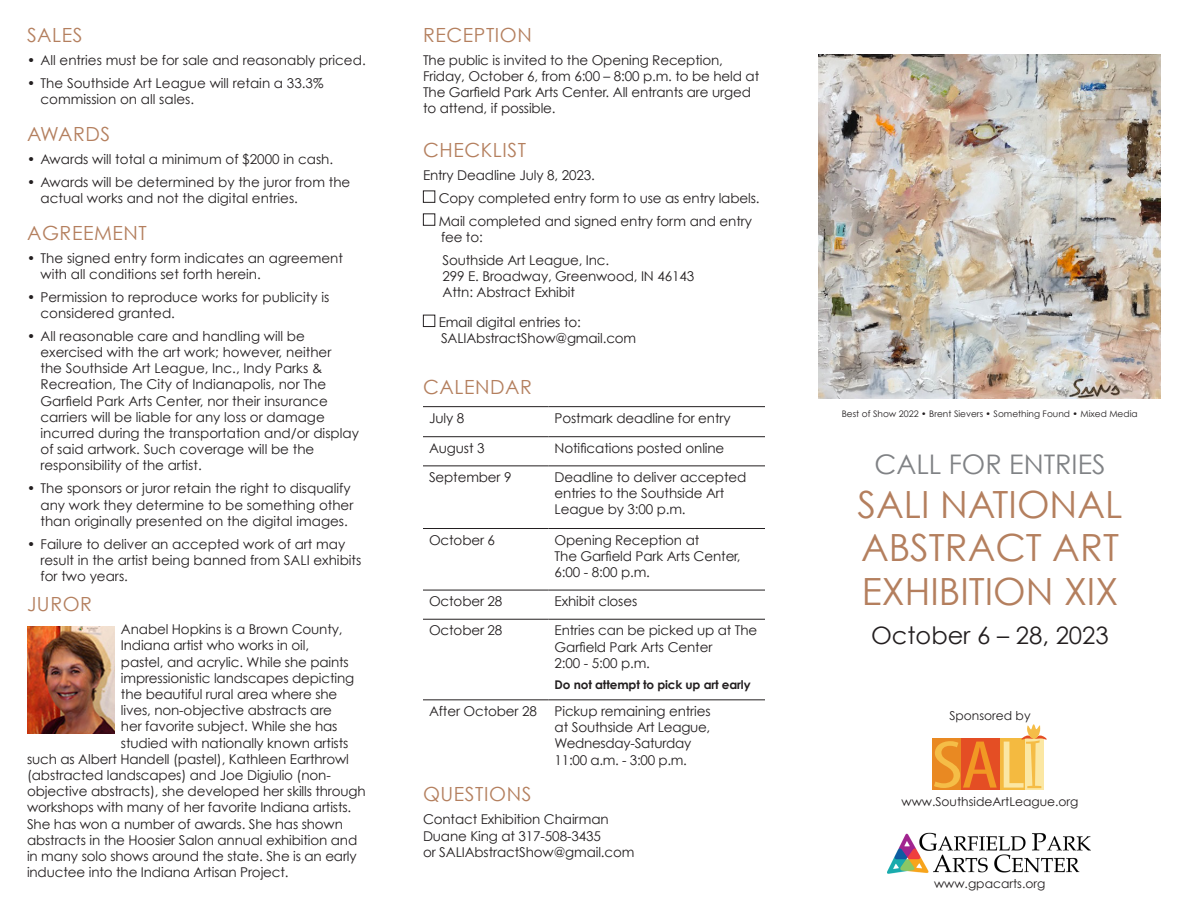
<style>
.page{position:relative;width:1188px;height:918px;background:#fff}
.page>*{position:absolute;margin:0;border:0;box-sizing:border-box;transform-origin:0 0}
.t1{font:37.5px/43.5px "Century Gothic";color:#b47f5e;text-align:justify}
.t2{font:27px "Century Gothic";color:#808285}
.t3{font:24px "Century Gothic";color:#231f20}
.t4{font:19.5px "Century Gothic";letter-spacing:.03em;color:#b47f5e}
.t5{font:13.5px/16.2px "Century Gothic";letter-spacing:-.01em;color:#231f20}
.t6{font:12.3px "Century Gothic";color:#231f20}
.t7{font:700 12px "Century Gothic";letter-spacing:-.01em;color:#231f20}
.t8{font:9px "Century Gothic";color:#231f20}
</style>
<div class="page">
<img style="left:819px;top:55px;width:341px;height:343px">
<div style="left:423px;top:191px;width:12px;height:12px;border:1px solid #231f20"></div>
<div style="left:423px;top:213px;width:12px;height:13px;border:1px solid #231f20"></div>
<div style="left:423px;top:315px;width:12px;height:12px;border:1px solid #231f20"></div>
<hr style="left:423px;top:406px;width:126px;height:1px;background:#231f20">
<hr style="left:549px;top:406px;width:216px;height:1px;background:#231f20">
<hr style="left:423px;top:436px;width:126px;height:1px;background:#231f20">
<hr style="left:549px;top:436px;width:216px;height:1px;background:#231f20">
<hr style="left:423px;top:465px;width:126px;height:1px;background:#231f20">
<hr style="left:549px;top:465px;width:216px;height:1px;background:#231f20">
<hr style="left:423px;top:528px;width:126px;height:1px;background:#231f20">
<hr style="left:549px;top:528px;width:216px;height:1px;background:#231f20">
<hr style="left:423px;top:590px;width:126px;height:1px;background:#231f20">
<hr style="left:549px;top:590px;width:216px;height:1px;background:#231f20">
<hr style="left:423px;top:619px;width:126px;height:1px;background:#231f20">
<hr style="left:549px;top:619px;width:216px;height:1px;background:#231f20">
<hr style="left:423px;top:699px;width:126px;height:1px;background:#231f20">
<hr style="left:549px;top:699px;width:216px;height:1px;background:#231f20">
<svg style="left:1025px;top:788px;width:18px;height:2px"></svg>
<div style="left:1000px;top:739px;width:25px;height:51px;background:linear-gradient(to bottom,#f4ba40,#f4ba40)"></div>
<div style="left:933px;top:739px;width:28px;height:51px;background:#e98922"></div>
<div style="left:961px;top:739px;width:39px;height:51px;background:#e44e24"></div>
<svg style="left:934px;top:741px;width:63px;height:47px"></svg>
<svg style="left:1004px;top:724px;width:43px;height:64px"></svg>
<img style="left:887px;top:832px;width:204px;height:42px">
<img style="left:27px;top:627px;width:87px;height:107px">
<p class="t4" style="left:27px;top:23px;width:57px">SALES</p>
<p class="t5" style="left:27px;top:51px;width:340px">• All entries must be for sale and reasonably priced.</p>
<p class="t5" style="left:40px;top:74px;width:285px;text-indent:-14px">• The Southside Art League will retain a 33.3% commission on all sales.</p>
<p class="t4" style="left:27px;top:122px;width:85px">AWARDS</p>
<p class="t5" style="left:27px;top:150px;width:308px">• Awards will total a minimum of $2000 in cash.</p>
<p class="t5" style="left:40px;top:173px;width:311px;text-indent:-14px">• Awards will be determined by the juror from the actual works and not the digital entries.</p>
<p class="t4" style="left:27px;top:221px;width:121px">AGREEMENT</p>
<p class="t5" style="left:40px;top:249px;width:304px;text-indent:-14px">• The signed entry form indicates an agreement with all conditions set forth herein.</p>
<p class="t5" style="left:40px;top:289px;width:290px;text-indent:-14px">• Permission to reproduce works for publicity is considered granted.</p>
<p class="t5" style="left:40px;top:328px;width:320px;text-indent:-14px">• All reasonable care and handling will be exercised with the art work; however, neither<br>the Southside Art League, Inc., Indy Parks &amp; Recreation, The City of Indianapolis, nor The Garfield Park Arts Center, nor their insurance carriers will be liable for any loss or damage incurred during the transportation and/or display of said artwork. Such coverage will be the responsibility of the artist.</p>
<p class="t5" style="left:40px;top:480px;width:314px;text-indent:-14px">• The sponsors or juror retain the right to disqualify any work they determine to be something other than originally presented on the digital images.</p>
<p class="t5" style="left:40px;top:536px;width:322px;text-indent:-14px">• Failure to deliver an accepted work of art may result in the artist being banned from SALI exhibits for two years.</p>
<p class="t4" style="left:27px;top:592px;width:67px">JUROR</p>
<p class="t5" style="left:121px;top:621px;width:223px">Anabel Hopkins is a Brown County,</p>
<p class="t5" style="left:121px;top:637px;width:190px">Indiana artist who works in oil,</p>
<p class="t5" style="left:121px;top:654px;width:229px">pastel, and acrylic. While she paints</p>
<p class="t5" style="left:121px;top:670px;width:235px">impressionistic landscapes depicting</p>
<p class="t5" style="left:121px;top:686px;width:218px">the beautiful rural area where she</p>
<p class="t5" style="left:121px;top:702px;width:213px">lives, non-objective abstracts are</p>
<p class="t5" style="left:121px;top:718px;width:218px">her favorite subject. While she has</p>
<p class="t5" style="left:121px;top:735px;width:229px">studied with nationally known artists</p>
<p class="t5" style="left:27px;top:751px;width:323px">such as Albert Handell (pastel), Kathleen Earthrowl</p>
<p class="t5" style="left:27px;top:767px;width:305px">(abstracted landscapes) and Joe Digiulio (non-</p>
<p class="t5" style="left:27px;top:783px;width:340px">objective abstracts), she developed her skills through</p>
<p class="t5" style="left:27px;top:799px;width:326px">workshops with many of her favorite Indiana artists.</p>
<p class="t5" style="left:27px;top:816px;width:317px">She has won a number of awards. She has shown</p>
<p class="t5" style="left:27px;top:832px;width:332px">abstracts in the Hoosier Salon annual exhibition and</p>
<p class="t5" style="left:27px;top:848px;width:331px">in many solo shows around the state. She is an early</p>
<p class="t5" style="left:27px;top:864px;width:263px">inductee into the Indiana Artisan Project.</p>
<p class="t4" style="left:423px;top:23px;width:110px">RECEPTION</p>
<p class="t5" style="left:423px;top:51px;width:338px">The public is invited to the Opening Reception, Friday, October 6, from 6:00 – 8:00 p.m. to be held at The Garfield Park Arts Center. All entrants are urged to attend, if possible.</p>
<p class="t4" style="left:423px;top:138px;width:105px">CHECKLIST</p>
<p class="t5" style="left:423px;top:167px;width:173px">Entry Deadline July 8, 2023.</p>
<p class="t5" style="left:439px;top:190px;width:322px">Copy completed entry form to use as entry labels.</p>
<p class="t5" style="left:439px;top:213px;width:315px">Mail completed and signed entry form and entry fee to:</p>
<p class="t5" style="left:442px;top:252px;width:253px">Southside Art League, Inc.<br>299 E. Broadway, Greenwood, IN 46143<br>Attn: Abstract Exhibit</p>
<p class="t5" style="left:439px;top:314px;width:199px">Email digital entries to:<br>SALIAbstractShow@gmail.com</p>
<p class="t4" style="left:423px;top:375px;width:111px">CALENDAR</p>
<p class="t5" style="left:429px;top:410px;width:37px">July 8</p>
<p class="t5" style="left:555px;top:410px;width:178px">Postmark deadline for entry</p>
<p class="t5" style="left:429px;top:440px;width:57px">August 3</p>
<p class="t5" style="left:555px;top:440px;width:171px">Notifications posted online</p>
<p class="t5" style="left:429px;top:469px;width:84px">September 9</p>
<p class="t5" style="left:555px;top:469px;width:193px">Deadline to deliver accepted entries to the Southside Art<br>League by 3:00 p.m.</p>
<p class="t5" style="left:429px;top:531px;width:68px">October 6</p>
<p class="t5" style="left:555px;top:531px;width:187px">Opening Reception at<br>The Garfield Park Arts Center,<br>6:00 - 8:00 p.m.</p>
<p class="t5" style="left:429px;top:593px;width:75px">October 28</p>
<p class="t5" style="left:555px;top:593px;width:84px">Exhibit closes</p>
<p class="t5" style="left:429px;top:622px;width:75px">October 28</p>
<p class="t5" style="left:555px;top:622px;width:204px">Entries can be picked up at The<br>Garfield Park Arts Center<br>2:00 - 5:00 p.m.</p>
<p class="t7" style="left:555px;top:677px;width:198px">Do not attempt to pick up art early</p>
<p class="t5" style="left:429px;top:703px;width:109px">After October 28</p>
<p class="t5" style="left:555px;top:703px;width:157px">Pickup remaining entries at Southside Art League,<br>Wednesday-Saturday<br>11:00 a.m. - 3:00 p.m.</p>
<p class="t4" style="left:423px;top:783px;width:110px">QUESTIONS</p>
<p class="t5" style="left:423px;top:811px;width:187px">Contact Exhibition Chairman<br>Duane King at 317-508-3435</p>
<p class="t5" style="left:423px;top:844px;width:213px">or SALIAbstractShow@gmail.com</p>
<p class="t8" style="left:842px;top:408px;width:297px">Best of Show 2022 • Brent Sievers • Something Found • Mixed Media</p>
<p class="t2" style="left:874px;top:448px;width:233px">CALL FOR ENTRIES</p>
<p class="t1" style="left:858px;top:482px;width:266px">SALI NATIONAL ABSTRACT ART EXHIBITION XIX</p>
<p class="t3" style="left:871px;top:621px;width:239px">October 6 – 28, 2023</p>
<p class="t6" style="left:949px;top:708px;width:83px">Sponsored by</p>
<p class="t6" style="left:901px;top:794px;width:179px">www.SouthsideArtLeague.org</p>
<p class="t6" style="left:934px;top:876px;width:113px">www.gpacarts.org</p>
</div>
